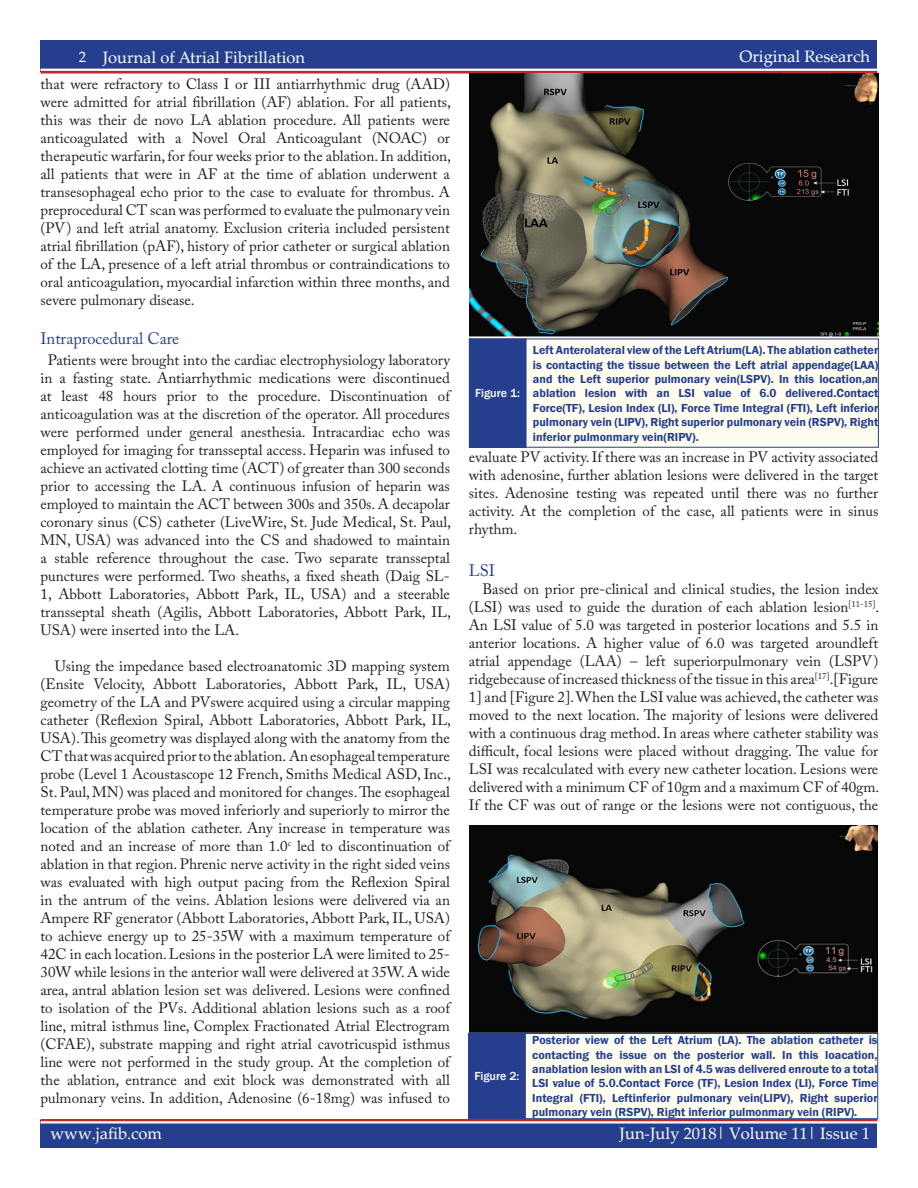
<style>
.page{position:relative;width:918px;height:1188px;background:#fff}
.page>*{position:absolute;margin:0;border:0;box-sizing:border-box;transform-origin:0 0}
.white_header_for_blu{font:16.5px "Palatino Linotype";color:#fff}
._10_Body_Text{font:16.5px "Adobe Caslon Pro";color:#253f8e}
._10_Body_Text-2{font:15px/18px "Adobe Caslon Pro";color:#231f20;text-align:justify}
.Figure_Title{font:600 12px/14.4px "Franklin Gothic";color:#253f8e;text-align:justify}
.Figure{font:500 12px "Franklin Gothic";color:#fff}
</style>
<div class="page">
<div style="left:40px;top:1120px;width:838px;height:28px;background:#253f8e"></div>
<hr style="left:40px;top:1119px;width:838px;height:2px;background:#d1232a">
<hr style="left:40px;top:1121px;width:838px;height:3px;background:#fff">
<div style="left:40px;top:40px;width:838px;height:32px;background:#253f8e"></div>
<hr style="left:40px;top:71px;width:838px;height:3px;background:#d1232a">
<hr style="left:40px;top:69px;width:838px;height:2px;background:#fff">
<img style="left:469px;top:825px;width:409px;height:208px">
<div style="left:469px;top:1033px;width:56px;height:86px;background:#253f8e"></div>
<div style="left:468px;top:1033px;width:57px;height:86px;border:1px solid #253f8e"></div>
<div style="left:525px;top:1033px;width:353px;height:86px;background:#fefdf0"></div>
<div style="left:525px;top:1033px;width:353px;height:86px;border:1px solid #253f8e"></div>
<img style="left:469px;top:74px;width:409px;height:263px">
<div style="left:469px;top:339px;width:57px;height:108px;background:#253f8e"></div>
<div style="left:526px;top:339px;width:352px;height:108px;background:#fefdf0"></div>
<p class="white_header_for_blu" style="left:79px;top:48px;width:228px"><sup>2</sup> Journal of Atrial Fibrillation</p>
<p class="white_header_for_blu" style="left:739px;top:45px;width:132px">Original Research</p>
<p class="white_header_for_blu" style="left:746px;top:47px;width:125px">Featured Review</p>
<p class="_10_Body_Text-2" style="left:40px;top:75px;width:412px">that were refractory to Class I or III antiarrhythmic drug (AAD) were admitted for atrial fibrillation (AF) ablation. For all patients, this was their de novo LA ablation procedure. All patients were anticoagulated with a Novel Oral Anticoagulant (NOAC) or therapeutic warfarin, for four weeks prior to the ablation. In addition, all patients that were in AF at the time of ablation underwent a transesophageal echo prior to the case to evaluate for thrombus. A preprocedural CT scan was performed to evaluate the pulmonary vein (PV) and left atrial anatomy. Exclusion criteria included persistent atrial fibrillation (pAF), history of prior catheter or surgical ablation of the LA, presence of a left atrial thrombus or contraindications to oral anticoagulation, myocardial infarction within three months, and severe pulmonary disease.</p>
<p class="_10_Body_Text" style="left:40px;top:329px;width:140px">Intraprocedural Care</p>
<p class="_10_Body_Text-2" style="left:40px;top:351px;width:412px;text-indent:7px">Patients were brought into the cardiac electrophysiology laboratory in a fasting state. Antiarrhythmic medications were discontinued at least 48 hours prior to the procedure. Discontinuation of anticoagulation was at the discretion of the operator. All procedures were performed under general anesthesia. Intracardiac echo was employed for imaging for transseptal access. Heparin was infused to achieve an activated clotting time (ACT) of greater than 300 seconds prior to accessing the LA. A continuous infusion of heparin was employed to maintain the ACT between 300s and 350s. A decapolar coronary sinus (CS) catheter (LiveWire, St. Jude Medical, St. Paul, MN, USA) was advanced into the CS and shadowed to maintain a stable reference throughout the case. Two separate transseptal punctures were performed. Two sheaths, a fixed sheath (Daig SL-1, Abbott Laboratories, Abbott Park, IL, USA) and a steerable transseptal sheath (Agilis, Abbott Laboratories, Abbott Park, IL, USA) were inserted into the LA.</p>
<p class="_10_Body_Text-2" style="left:40px;top:657px;width:412px;text-indent:14px">Using the impedance based electroanatomic 3D mapping system (Ensite Velocity, Abbott Laboratories, Abbott Park, IL, USA) geometry of the LA and PVswere acquired using a circular mapping catheter (Reflexion Spiral, Abbott Laboratories, Abbott Park, IL, USA). This geometry was displayed along with the anatomy from the CT that was acquired prior to the ablation. An esophageal temperature probe (Level 1 Acoustascope 12 French, Smiths Medical ASD, Inc., St. Paul, MN) was placed and monitored for changes. The esophageal temperature probe was moved inferiorly and superiorly to mirror the location of the ablation catheter. Any increase in temperature was noted and an increase of more than 1.0<sup>c</sup> led to discontinuation of ablation in that region. Phrenic nerve activity in the right sided veins was evaluated with high output pacing from the Reflexion Spiral in the antrum of the veins. Ablation lesions were delivered via an Ampere RF generator (Abbott Laboratories, Abbott Park, IL, USA) to achieve energy up to 25-35W with a maximum temperature of 42C in each location. Lesions in the posterior LA were limited to 25- 30W while lesions in the anterior wall were delivered at 35W. A wide area, antral ablation lesion set was delivered. Lesions were confined to isolation of the PVs. Additional ablation lesions such as a roof line, mitral isthmus line, Complex Fractionated Atrial Electrogram (CFAE), substrate mapping and right atrial cavotricuspid isthmus line were not performed in the study group. At the completion of the ablation, entrance and exit block was demonstrated with all pulmonary veins. In addition, Adenosine (6-18mg) was infused to</p>
<p class="Figure" style="left:475px;top:386px;width:46px">Figure 1:</p>
<p class="Figure_Title" style="left:533px;top:343px;width:347px">Left Anterolateral view of the Left Atrium(LA). The ablation catheter is contacting the tissue between the Left atrial appendage(LAA) and the Left superior pulmonary vein(LSPV). In this location,an ablation lesion with an LSI value of 6.0 delivered.Contact Force(TF), Lesion Index (LI), Force Time Integral (FTI), Left inferior pulmonary vein (LIPV), Right superior pulmonary vein (RSPV), Right inferior pulmonmary vein(RIPV).</p>
<p class="_10_Body_Text-2" style="left:469px;top:448px;width:411px">evaluate PV activity. If there was an increase in PV activity associated with adenosine, further ablation lesions were delivered in the target sites. Adenosine testing was repeated until there was no further activity. At the completion of the case, all patients were in sinus rhythm.</p>
<p class="_10_Body_Text" style="left:469px;top:561px;width:28px">LSI</p>
<p class="_10_Body_Text-2" style="left:469px;top:580px;width:412px;text-indent:14px">Based on prior pre-clinical and clinical studies, the lesion index (LSI) was used to guide the duration of each ablation lesion<sup>[11-15]</sup>.<br>An LSI value of 5.0 was targeted in posterior locations and 5.5 in anterior locations. A higher value of 6.0 was targeted aroundleft atrial appendage (LAA) – left superiorpulmonary vein (LSPV) ridgebecause of increased thickness of the tissue in this area<sup>[17]</sup>.[Figure 1] and [Figure 2]. When the LSI value was achieved, the catheter was moved to the next location. The majority of lesions were delivered with a continuous drag method. In areas where catheter stability was difficult, focal lesions were placed without dragging. The value for LSI was recalculated with every new catheter location. Lesions were delivered with a minimum CF of 10gm and a maximum CF of 40gm.<br>If the CF was out of range or the lesions were not contiguous, the</p>
<p class="Figure" style="left:474px;top:1069px;width:46px">Figure 2:</p>
<p class="Figure_Title" style="left:532px;top:1033px;width:347px">Posterior view of the Left Atrium (LA). The ablation catheter is contacting the issue on the posterior wall. In this loacation, anablation lesion with an LSI of 4.5 was delivered enroute to a total LSI value of 5.0.Contact Force (TF), Lesion Index (LI), Force Time Integral (FTI), Leftinferior pulmonary vein(LIPV), Right superior pulmonary vein (RSPV), Right inferior pulmonmary vein (RIPV).</p>
<p class="white_header_for_blu" style="left:51px;top:1122px;width:113px">www.jafib.com</p>
<p class="white_header_for_blu" style="left:620px;top:1122px;width:252px">Jun-July 2018| Volume 11| Issue 1</p>
</div>
